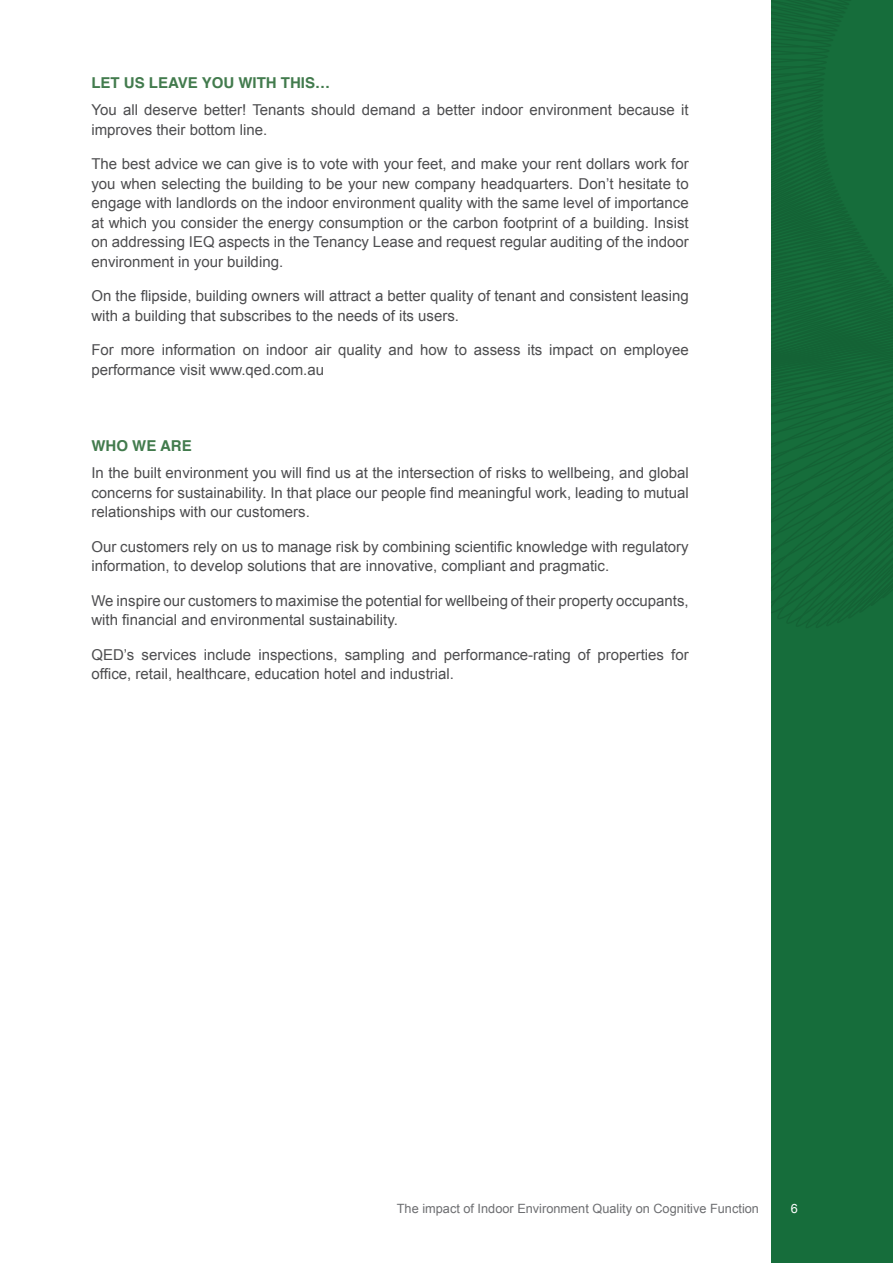
<style>
.page{position:relative;width:893px;height:1263px;background:#fff}
.page>*{position:absolute;margin:0;border:0;box-sizing:border-box;transform-origin:0 0}
.t1{font:15px/19.5px "Arial";color:#4d4d4f}
.t2{font:700 15px "Helvetica";color:#427b4d}
.t3{font:12.75px "Arial";color:#6d6e71}
.t4{font:12.75px "Arial";color:#fff}
</style>
<div class="page">
<div style="left:771px;top:0;width:122px;height:1263px;background:#166d3b"></div>
<svg style="left:771px;top:0;width:122px;height:628px"></svg>
<p class="t2" style="left:91px;top:71px;width:240px">LET US LEAVE YOU WITH THIS…</p>
<p class="t1" style="left:91px;top:100px;width:599px">You all deserve better! Tenants should demand a better indoor environment because it improves their bottom line.</p>
<p class="t1" style="left:91px;top:154px;width:599px;text-align:justify">The best advice we can give is to vote with your feet, and make your rent dollars work for you when selecting the building to be your new company headquarters. Don’t hesitate to engage with landlords on the indoor environment quality with the same level of importance at which you consider the energy consumption or the carbon footprint of a building. Insist on addressing IEQ aspects in the Tenancy Lease and request regular auditing of the indoor environment in your building.</p>
<p class="t1" style="left:91px;top:286px;width:599px">On the flipside, building owners will attract a better quality of tenant and consistent leasing with a building that subscribes to the needs of its users.</p>
<p class="t1" style="left:91px;top:340px;width:599px">For more information on indoor air quality and how to assess its impact on employee performance visit www.qed.com.au</p>
<p class="t2" style="left:91px;top:434px;width:102px">WHO WE ARE</p>
<p class="t1" style="left:91px;top:463px;width:599px;text-align:justify">In the built environment you will find us at the intersection of risks to wellbeing, and global concerns for sustainability. In that place our people find meaningful work, leading to mutual relationships with our customers.</p>
<p class="t1" style="left:91px;top:537px;width:599px">Our customers rely on us to manage risk by combining scientific knowledge with regulatory information, to develop solutions that are innovative, compliant and pragmatic.</p>
<p class="t1" style="left:91px;top:591px;width:599px">We inspire our customers to maximise the potential for wellbeing of their property occupants, with financial and environmental sustainability.</p>
<p class="t1" style="left:91px;top:645px;width:599px">QED’s services include inspections, sampling and performance-rating of properties for office, retail, healthcare, education hotel and industrial.</p>
<p class="t3" style="left:397px;top:1200px;width:364px">The impact of Indoor Environment Quality on Cognitive Function</p>
<p class="t4" style="left:791px;top:1200px;width:9px">6</p>
</div>
